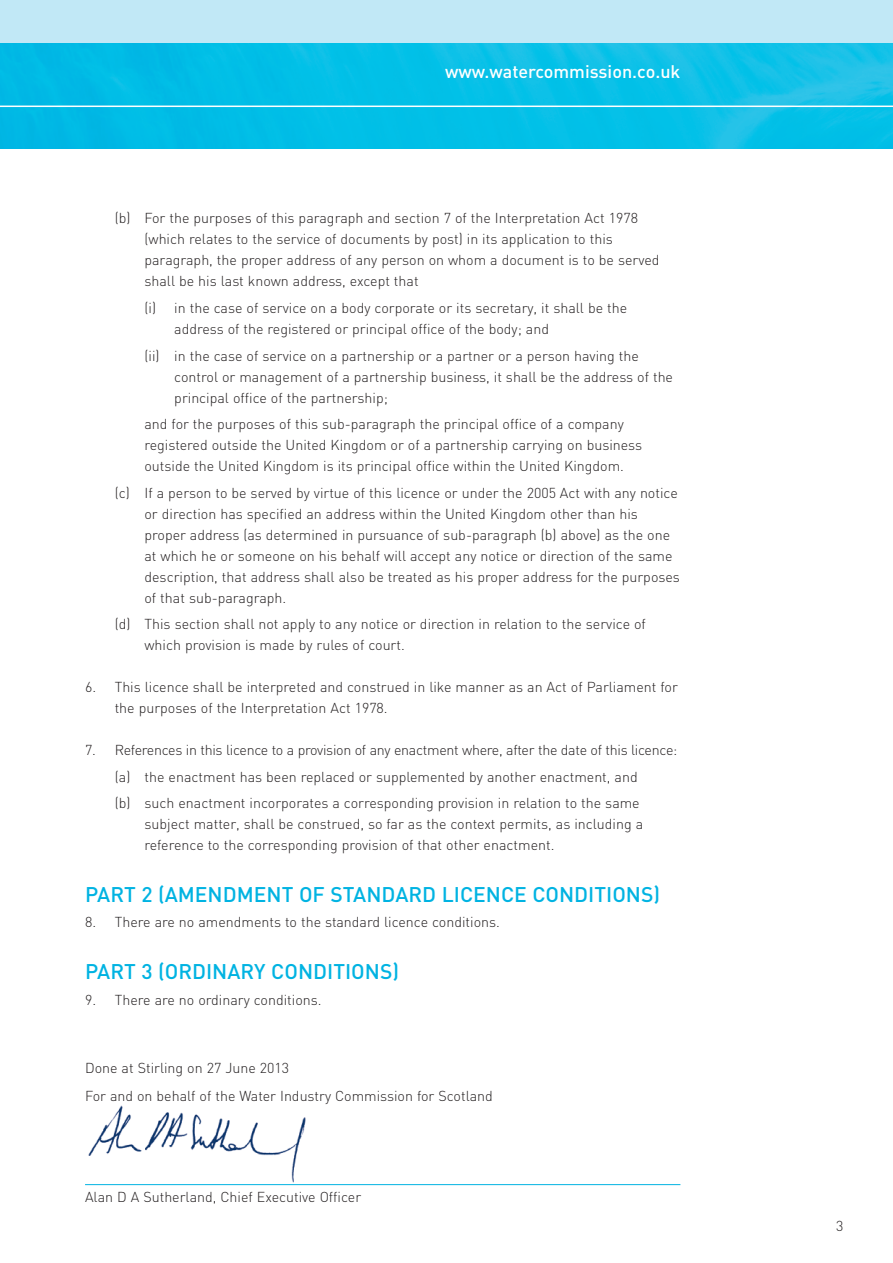
<style>
.page{position:relative;width:893px;height:1263px;background:#fff}
.page>*{position:absolute;margin:0;border:0;box-sizing:border-box;transform-origin:0 0}
.t1{font:500 21px "DIN";color:#00b3e2}
.t2{font:500 18px "DIN";color:#fff}
.t3{font:300 14.25px/21px "DIN";color:#231f20}
</style>
<div class="page">
<img style="left:88px;top:1105px;width:218px;height:77px">
<img style="left:0;top:43px;width:892px;height:106px">
<div style="left:0;top:0;width:892px;height:43px;background:#c1e8f6"></div>
<hr style="left:0;top:106px;width:892px;height:1px;background:#fff">
<hr style="left:85px;top:1184px;width:595px;height:1px;background:#00b3e2">
<p class="t2" style="left:445px;top:65px;width:237px">www.watercommission.co.uk</p>
<p class="t3" style="left:144px;top:210px;width:516px;text-indent:-30px">(b) For the purposes of this paragraph and section 7 of the Interpretation Act 1978 (which relates to the service of documents by post) in its application to this paragraph, the proper address of any person on whom a document is to be served shall be his last known address, except that</p>
<p class="t3" style="left:174px;top:299px;width:454px;text-indent:-30px">(i) in the case of service on a body corporate or its secretary, it shall be the address of the registered or principal office of the body; and</p>
<p class="t3" style="left:174px;top:347px;width:500px;text-indent:-30px">(ii) in the case of service on a partnership or a partner or a person having the control or management of a partnership business, it shall be the address of the principal office of the partnership;</p>
<p class="t3" style="left:144px;top:415px;width:499px">and for the purposes of this sub-paragraph the principal office of a company registered outside the United Kingdom or of a partnership carrying on business outside the United Kingdom is its principal office within the United Kingdom.</p>
<p class="t3" style="left:144px;top:484px;width:537px;text-indent:-30px">(c) If a person to be served by virtue of this licence or under the 2005 Act with any notice or direction has specified an address within the United Kingdom other than his proper address (as determined in pursuance of sub-paragraph (b) above) as the one at which he or someone on his behalf will accept any notice or direction of the same description, that address shall also be treated as his proper address for the purposes of that sub-paragraph.</p>
<p class="t3" style="left:144px;top:615px;width:503px;text-indent:-30px">(d) This section shall not apply to any notice or direction in relation to the service of which provision is made by rules of court.</p>
<p class="t3" style="left:115px;top:678px;width:565px;text-indent:-30px">6. This licence shall be interpreted and construed in like manner as an Act of Parliament for the purposes of the Interpretation Act 1978.</p>
<p class="t3" style="left:115px;top:738px;width:564px;line-height:26.5px;text-indent:-30px">7. References in this licence to a provision of any enactment where, after the date of this licence: (a) the enactment has been replaced or supplemented by another enactment, and<br>(b) such enactment incorporates a corresponding provision in relation to the same</p>
<p class="t3" style="left:144px;top:815px;width:500px">subject matter, shall be construed, so far as the context permits, as including a reference to the corresponding provision of that other enactment.</p>
<h1 class="t1" style="left:85px;top:887px;width:577px">PART 2 (AMENDMENT OF STANDARD LICENCE CONDITIONS)</h1>
<p class="t3" style="left:85px;top:914px;width:416px">8. There are no amendments to the standard licence conditions.</p>
<h1 class="t1" style="left:85px;top:964px;width:315px">PART 3 (ORDINARY CONDITIONS)</h1>
<p class="t3" style="left:85px;top:991px;width:238px">9. There are no ordinary conditions.</p>
<p class="t3" style="left:85px;top:1056px;width:409px;line-height:27.5px">Done at Stirling on 27 June 2013<br>For and on behalf of the Water Industry Commission for Scotland</p>
<p class="t3" style="left:85px;top:1188px;width:278px">Alan D A Sutherland, Chief Executive Officer</p>
<p class="t3" style="left:836px;top:1217px;width:9px">3</p>
</div>
